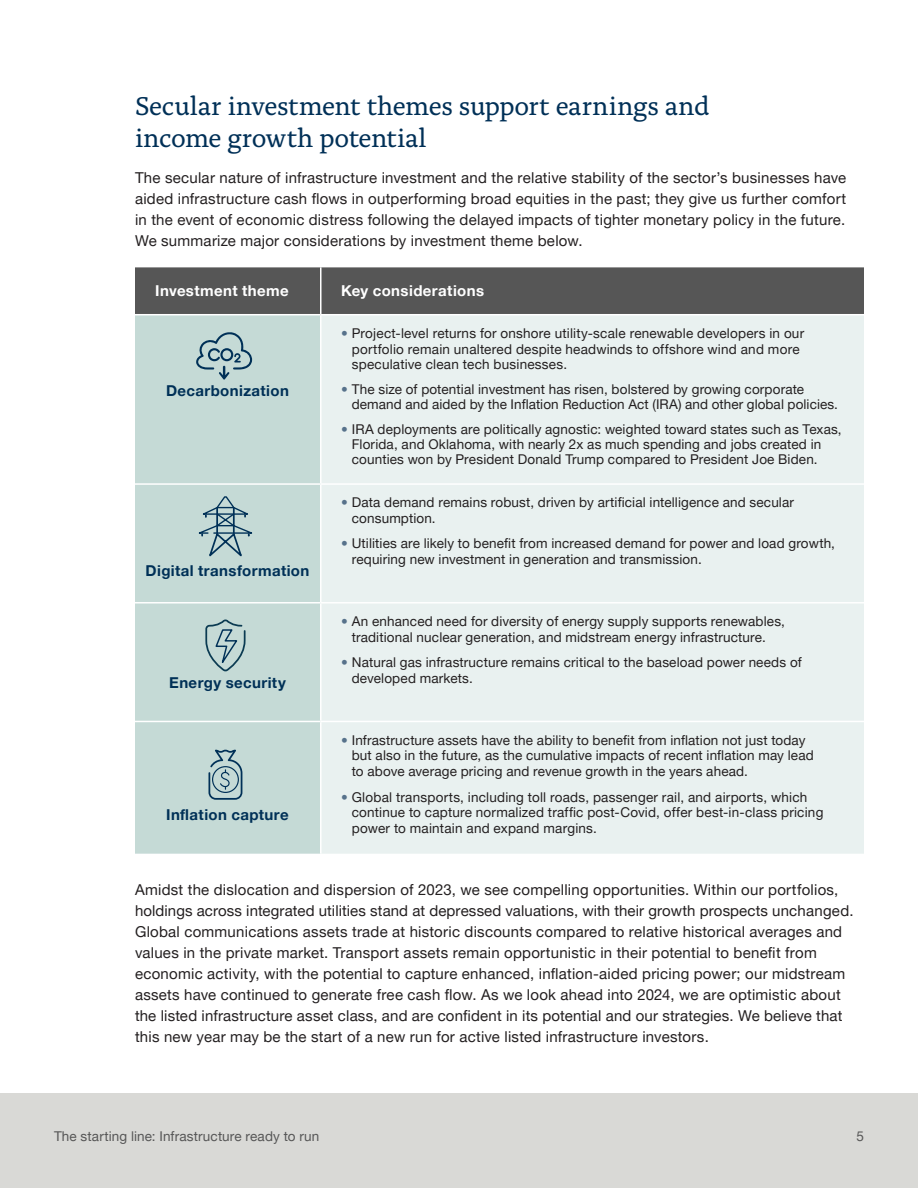
<style>
.page{position:relative;width:918px;height:1188px;background:#fff}
.page>*{position:absolute;margin:0;border:0;box-sizing:border-box;transform-origin:0 0}
.Heads__alda{font:27px/31.5px "Alda Pro";letter-spacing:-.015em;color:#003057}
.Body_copy__10_14_Roman{font:15px/21px "Helvetica Neue LT Pro";letter-spacing:.015em;color:#231f20;text-align:justify}
.Body_copy__10_14_Roman-2{font:700 15px "Helvetica Neue LT Pro";letter-spacing:.025em;color:#003057}
.Body_copy__10_14_Roman-3{font:700 15px "Helvetica Neue LT Pro";letter-spacing:.025em;color:#fff}
.Table_text_bullets{font:13.5px/15.8px "Helvetica Neue LT Pro";letter-spacing:.01em;color:#231f20}
.t1{font:13.5px "Helvetica Neue LT Pro";letter-spacing:.01em;color:#565656}
.s1{color:#57728b}
</style>
<div class="page">
<div style="left:0;top:1094px;width:918px;height:94px;background:#d9d9d6"></div>
<div style="left:135px;top:267px;width:729px;height:47px;background:#565656"></div>
<div style="left:135px;top:315px;width:185px;height:539px;background:#c5dad6"></div>
<div style="left:322px;top:315px;width:542px;height:539px;background:#e9f1f0"></div>
<hr style="left:320px;top:267px;width:2px;height:47px;background:#fff">
<hr style="left:135px;top:483px;width:186px;height:2px;background:#fff">
<hr style="left:321px;top:483px;width:543px;height:2px;background:#fff">
<hr style="left:135px;top:602px;width:186px;height:2px;background:#fff">
<hr style="left:321px;top:602px;width:543px;height:2px;background:#fff">
<hr style="left:135px;top:721px;width:186px;height:1px;background:#fff">
<hr style="left:321px;top:721px;width:543px;height:1px;background:#fff">
<svg style="left:196px;top:331px;width:56px;height:49px;background:#a0babe"></svg>
<svg style="left:208px;top:750px;width:34px;height:50px;background:#96b1b7"></svg>
<svg style="left:192px;top:496px;width:66px;height:65px;background:#a8c1c3"></svg>
<svg style="left:205px;top:620px;width:41px;height:51px;background:#a1bbbd"></svg>
<p class="Heads__alda" style="left:135px;top:88px;width:576px">Secular investment themes support earnings and income growth potential</p>
<p class="Body_copy__10_14_Roman" style="left:135px;top:167px;width:713px">The secular nature of infrastructure investment and the relative stability of the sector’s businesses have aided infrastructure cash flows in outperforming broad equities in the past; they give us further comfort in the event of economic distress following the delayed impacts of tighter monetary policy in the future.<br>We summarize major considerations by investment theme below.</p>
<p class="Body_copy__10_14_Roman-3" style="left:155px;top:282px;width:135px">Investment theme</p>
<p class="Body_copy__10_14_Roman-3" style="left:341px;top:282px;width:145px">Key considerations</p>
<p class="Body_copy__10_14_Roman-2" style="left:166px;top:382px;width:124px">Decarbonization</p>
<p class="Body_copy__10_14_Roman-2" style="left:146px;top:561px;width:165px">Digital transformation</p>
<p class="Body_copy__10_14_Roman-2" style="left:169px;top:673px;width:118px">Energy security</p>
<p class="Body_copy__10_14_Roman-2" style="left:166px;top:805px;width:124px">Inflation capture</p>
<p class="Table_text_bullets" style="left:352px;top:325px;width:454px;text-indent:-11px"><span class="s1">•</span> Project-level returns for onshore utility-scale renewable developers in our portfolio remain unaltered despite headwinds to offshore wind and more speculative clean tech businesses.</p>
<p class="Table_text_bullets" style="left:352px;top:381px;width:488px;line-height:15px;text-indent:-11px"><span class="s1">•</span> The size of potential investment has risen, bolstered by growing corporate demand and aided by the Inflation Reduction Act (IRA) and other global policies.</p>
<p class="Table_text_bullets" style="left:352px;top:421px;width:491px;line-height:15px;text-indent:-11px"><span class="s1">•</span> IRA deployments are politically agnostic: weighted toward states such as Texas,<br>Florida, and Oklahoma, with nearly 2x as much spending and jobs created in counties won by President Donald Trump compared to President Joe Biden.</p>
<p class="Table_text_bullets" style="left:352px;top:494px;width:444px;text-indent:-11px"><span class="s1">•</span> Data demand remains robust, driven by artificial intelligence and secular consumption.</p>
<p class="Table_text_bullets" style="left:352px;top:535px;width:485px;text-indent:-11px"><span class="s1">•</span> Utilities are likely to benefit from increased demand for power and load growth, requiring new investment in generation and transmission.</p>
<p class="Table_text_bullets" style="left:352px;top:613px;width:435px;text-indent:-11px"><span class="s1">•</span> An enhanced need for diversity of energy supply supports renewables, traditional nuclear generation, and midstream energy infrastructure.</p>
<p class="Table_text_bullets" style="left:352px;top:654px;width:451px;text-indent:-11px"><span class="s1">•</span> Natural gas infrastructure remains critical to the baseload power needs of developed markets.</p>
<p class="Table_text_bullets" style="left:352px;top:732px;width:463px;text-indent:-11px"><span class="s1">•</span> Infrastructure assets have the ability to benefit from inflation not just today but also in the future, as the cumulative impacts of recent inflation may lead to above average pricing and revenue growth in the years ahead.</p>
<p class="Table_text_bullets" style="left:352px;top:789px;width:473px;text-indent:-11px"><span class="s1">•</span> Global transports, including toll roads, passenger rail, and airports, which continue to capture normalized traffic post-Covid, offer best-in-class pricing power to maintain and expand margins.</p>
<p class="Body_copy__10_14_Roman" style="left:135px;top:879px;width:720px;text-align:left">Amidst the dislocation and dispersion of 2023, we see compelling opportunities. Within our portfolios, holdings across integrated utilities stand at depressed valuations, with their growth prospects unchanged.<br>Global communications assets trade at historic discounts compared to relative historical averages and values in the private market. Transport assets remain opportunistic in their potential to benefit from economic activity, with the potential to capture enhanced, inflation-aided pricing power; our midstream assets have continued to generate free cash flow. As we look ahead into 2024, we are optimistic about the listed infrastructure asset class, and are confident in its potential and our strategies. We believe that this new year may be the start of a new run for active listed infrastructure investors.</p>
<p class="t1" style="left:54px;top:1128px;width:267px">The starting line: Infrastructure ready to run</p>
<p class="t1" style="left:857px;top:1128px;width:9px">5</p>
</div>
